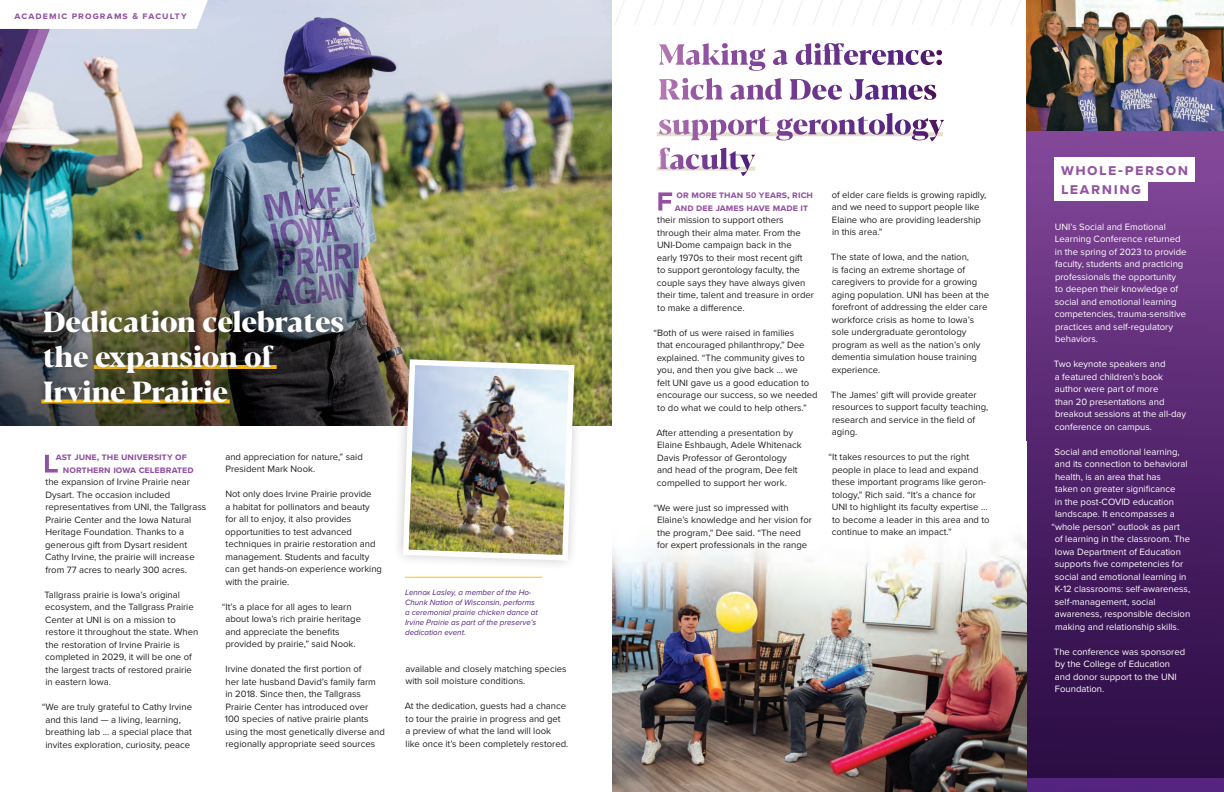
<style>
.page{position:relative;width:1224px;height:792px;background:#fff}
.page>*{position:absolute;margin:0;border:0;box-sizing:border-box;transform-origin:0 0}
.t1{font:700 expanded 29px/34.8px "Blacker Pro Dis";color:#fff}
.t2{font:700 16px "Proxima Nova";letter-spacing:.095em;color:#9252a1}
.t3{font:700 10px/12.5px "Proxima Nova";letter-spacing:.01em;color:#9252a1}
.t4{font:700 10px "Proxima Nova";letter-spacing:.105em;color:#9252a1}
.t5{font:9.5px/12.5px "Proxima Nova";color:#231f20}
.t6{font:9.5px/12.5px "Proxima Nova";color:#fff}
.t7{font:italic 8px/10px "Proxima Nova";color:#52227f}
.s1{font-size:9px}
.s2{font-size:8.5px}
</style>
<div class="page">
<img style="left:0;top:211px;width:612px;height:215px">
<div style="left:38px;top:304px;width:312px;height:104px;background:#231f20;opacity:.45"></div>
<svg style="left:45px;top:455px;width:13px;height:18px"></svg>
<svg style="left:391px;top:348px;width:195px;height:217px"></svg>
<img style="left:400px;top:357px;width:177px;height:207px">
<hr style="left:405px;top:577px;width:137px;height:1px;background:#fdbe12">
<svg style="left:1027px;top:211px;width:197px;height:566px;background:#4f2368"></svg>
<img style="left:0;top:0;width:1224px;height:211px">
<img style="left:612px;top:539px;width:415px;height:253px">
<img style="left:1027px;top:0;width:197px;height:130px">
<p class="t4" style="left:15px;top:8px;width:174px">academic programs <span class="s1">&amp;</span> faculty</p>
<p class="t1" style="left:43px;top:302px;width:303px">Dedication celebrates the expansion of<br>Irvine Prairie</p>
<p class="t3" style="left:63px;top:450px;width:132px;text-indent:-7px">ast june, the university of northern iowa celebrated</p>
<p class="t5" style="left:45px;top:475px;width:163px">the expansion of Irvine Prairie near Dysart. The occasion included representatives from UNI, the Tallgrass Prairie Center and the Iowa Natural Heritage Foundation. Thanks to a generous gift from Dysart resident Cathy Irvine, the prairie will increase from 77 acres to nearly 300 acres.</p>
<p class="t5" style="left:44px;top:588px;width:155px">Tallgrass prairie is Iowa’s original ecosystem, and the Tallgrass Prairie Center at UNI is on a mission to restore it throughout the state. When the restoration of Irvine Prairie is completed in 2029, it will be one of the largest tracts of restored prairie in eastern Iowa.</p>
<p class="t5" style="left:45px;top:700px;width:148px;text-indent:-3px">“We are truly grateful to Cathy Irvine and this land — a living, learning, breathing lab … a special place that invites exploration, curiosity, peace</p>
<p class="t5" style="left:225px;top:450px;width:139px">and appreciation for nature,” said<br>President Mark Nook.</p>
<p class="t5" style="left:225px;top:488px;width:158px">Not only does Irvine Prairie provide<br>a habitat for pollinators and beauty for all to enjoy, it also provides opportunities to test advanced techniques in prairie restoration and management. Students and faculty can get hands-on experience working with the prairie.</p>
<p class="t5" style="left:225px;top:600px;width:137px;text-indent:-3px">“It’s a place for all ages to learn about Iowa’s rich prairie heritage and appreciate the benefits provided by prairie,” said Nook.</p>
<p class="t5" style="left:225px;top:663px;width:162px">Irvine donated the first portion of<br>her late husband David’s family farm in 2018. Since then, the Tallgrass Prairie Center has introduced over<br>100 species of native prairie plants using the most genetically diverse and regionally appropriate seed sources</p>
<p class="t5" style="left:405px;top:662px;width:163px">available and closely matching species with soil moisture conditions.</p>
<p class="t7" style="left:405px;top:586px;width:134px">Lennox Lasley, a member of the Ho-Chunk Nation of Wisconsin, performs a ceremonial prairie chicken dance at Irvine Prairie as part of the preserve’s dedication event.</p>
<p class="t5" style="left:405px;top:700px;width:165px">At the dedication, guests had a chance to tour the prairie in progress and get<br>a preview of what the land will look<br>like once it’s been completely restored.</p>
<p class="t3" style="left:675px;top:188px;width:140px">or more than <span class="s2">50</span> years, rich and dee james have made it</p>
<p class="t5" style="left:657px;top:213px;width:159px">their mission to support others through their alma mater. From the UNI-Dome campaign back in the early 1970s to their most recent gift<br>to support gerontology faculty, the couple says they have always given their time, talent and treasure in order to make a difference.</p>
<p class="t5" style="left:657px;top:326px;width:162px;text-indent:-3px">“Both of us were raised in families<br>that encouraged philanthropy,” Dee explained. “The community gives to you, and then you give back … we<br>felt UNI gave us a good education to encourage our success, so we needed to do what we could to help others.”</p>
<p class="t5" style="left:656px;top:426px;width:147px">After attending a presentation by<br>Elaine Eshbaugh, Adele Whitenack<br>Davis Professor of Gerontology and head of the program, Dee felt compelled to support her work.</p>
<p class="t5" style="left:657px;top:501px;width:156px;text-indent:-4px">“We were just so impressed with Elaine’s knowledge and her vision for the program,” Dee said. “The need for expert professionals in the range</p>
<p class="t5" style="left:832px;top:188px;width:156px">of elder care fields is growing rapidly, and we need to support people like<br>Elaine who are providing leadership in this area.”</p>
<p class="t5" style="left:831px;top:250px;width:160px">The state of Iowa, and the nation,<br>is facing an extreme shortage of caregivers to provide for a growing aging population. UNI has been at the forefront of addressing the elder care workforce crisis as home to Iowa’s sole undergraduate gerontology program as well as the nation’s only dementia simulation house training experience.</p>
<p class="t5" style="left:831px;top:388px;width:159px">The James’ gift will provide greater resources to support faculty teaching, research and service in the field of aging.</p>
<p class="t5" style="left:832px;top:451px;width:159px;text-indent:-3px">“It takes resources to put the right people in place to lead and expand these important programs like geron&shy;tology,” Rich said. “It’s a chance for UNI to highlight its faculty expertise … to become a leader in this area and to continue to make an impact.”</p>
<p class="t2" style="left:1061px;top:157px;width:129px">whole-person</p>
<p class="t2" style="left:1061px;top:176px;width:82px">learning</p>
<p class="t6" style="left:1055px;top:220px;width:133px">UNI’s Social and Emotional<br>Learning Conference returned in the spring of 2023 to provide faculty, students and practicing professionals the opportunity to deepen their knowledge of social and emotional learning competencies, trauma-sensitive practices and self-regulatory behaviors.</p>
<p class="t6" style="left:1054px;top:357px;width:134px">Two keynote speakers and<br>a featured children’s book author were part of more<br>than 20 presentations and breakout sessions at the all-day conference on campus.</p>
<p class="t6" style="left:1055px;top:445px;width:127px">Social and emotional learning,</p>
<p class="t6" style="left:1055px;top:457px;width:134px">and its connection to behavioral</p>
<p class="t6" style="left:1055px;top:470px;width:108px">health, is an area that has</p>
<p class="t6" style="left:1055px;top:482px;width:122px">taken on greater significance</p>
<p class="t6" style="left:1055px;top:495px;width:121px">in the post-COVID education</p>
<p class="t6" style="left:1055px;top:508px;width:121px">landscape. It encompasses a</p>
<p class="t6" style="left:1051px;top:520px;width:130px">“whole person” outlook as part</p>
<p class="t6" style="left:1055px;top:533px;width:137px">of learning in the classroom. The</p>
<p class="t6" style="left:1055px;top:545px;width:128px">Iowa Department of Education</p>
<p class="t6" style="left:1055px;top:558px;width:130px">supports five competencies for</p>
<p class="t6" style="left:1055px;top:570px;width:133px">social and emotional learning in</p>
<p class="t6" style="left:1055px;top:583px;width:137px">K-12 classrooms: self-awareness,</p>
<p class="t6" style="left:1055px;top:595px;width:102px">self-management, social</p>
<p class="t6" style="left:1055px;top:608px;width:137px">awareness, responsible decision</p>
<p class="t6" style="left:1055px;top:620px;width:126px">making and relationship skills.</p>
<p class="t6" style="left:1054px;top:645px;width:133px">The conference was sponsored by the College of Education and donor support to the UNI<br>Foundation.</p>
</div>
